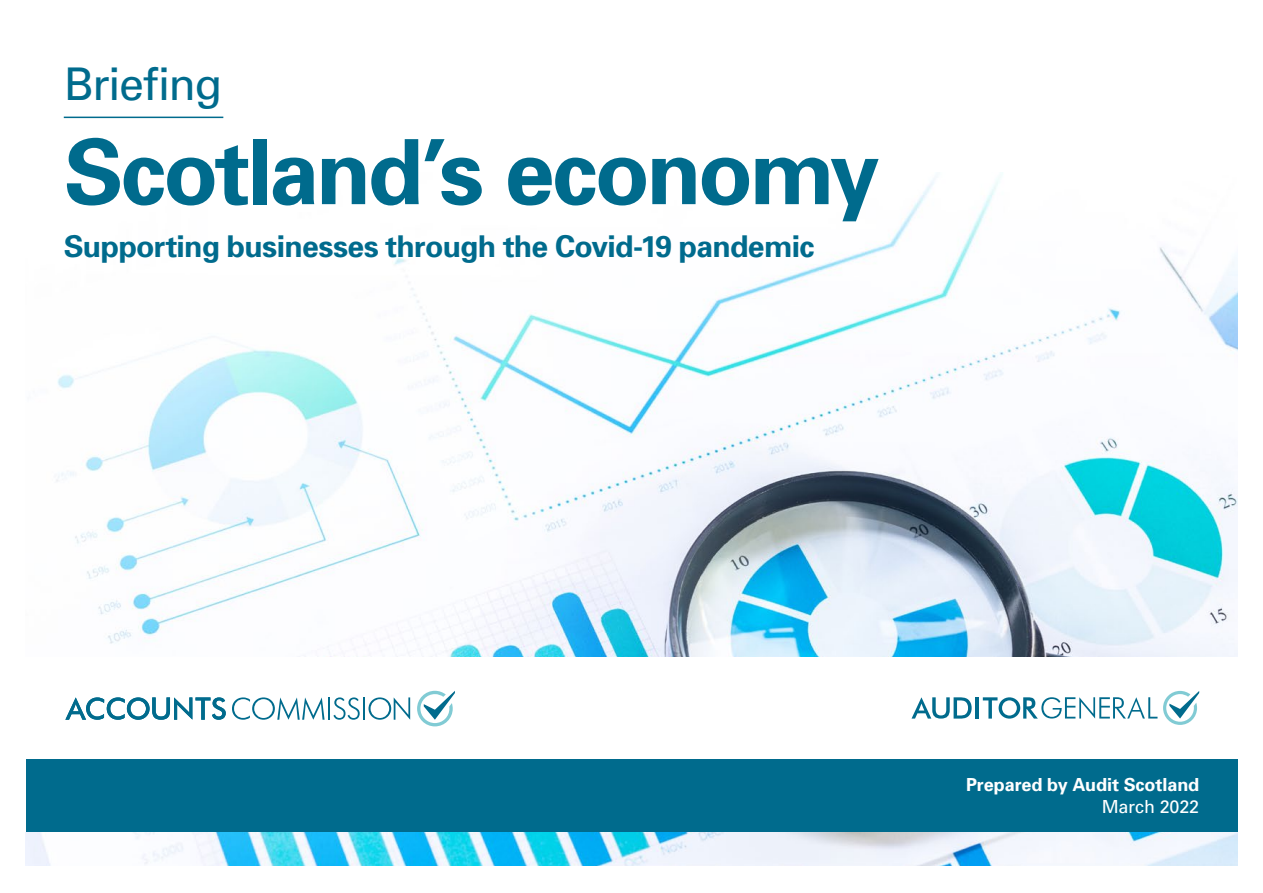
<style>
.page{position:relative;width:1263px;height:893px;background:#fff}
.page>*{position:absolute;margin:0;border:0;box-sizing:border-box;transform-origin:0 0}
.t1{font:700 90px "Univers";letter-spacing:-.035em;color:#006b8d}
.t2{font:45px "Univers";letter-spacing:-.03em;color:#006b8d}
.t3{font:700 30px "Univers";letter-spacing:-.025em;color:#006b8d}
.t4{font:700 18px "Univers";letter-spacing:-.005em;color:#fff}
.AS-V05-Publish_date{font:18px "Univers";letter-spacing:-.01em;color:#fff}
</style>
<div class="page">
<img style="left:26px;top:173px;width:1211px;height:692px">
<div style="left:0;top:657px;width:1263px;height:174px;background:#fff"></div>
<div style="left:26px;top:759px;width:1211px;height:72px;background:#006b8d"></div>
<hr style="left:64px;top:117px;width:159px;height:1px;background:#006b8d">
<svg style="left:417px;top:691px;width:38px;height:35px"></svg>
<svg style="left:65px;top:697px;width:161px;height:23px"></svg>
<svg style="left:232px;top:697px;width:93px;height:23px"></svg>
<hr style="left:328px;top:697px;width:2px;height:23px;background:#006b8d">
<hr style="left:363px;top:697px;width:2px;height:23px;background:#006b8d">
<svg style="left:333px;top:697px;width:27px;height:23px"></svg>
<svg style="left:368px;top:697px;width:42px;height:23px"></svg>
<svg style="left:1163px;top:691px;width:36px;height:34px"></svg>
<svg style="left:983px;top:697px;width:174px;height:22px"></svg>
<svg style="left:911px;top:697px;width:61px;height:22px"></svg>
<hr style="left:975px;top:697px;width:4px;height:22px;background:#006b8d">
<p class="t2" style="left:64px;top:57px;width:160px">Briefing</p>
<p class="t1" style="left:64px;top:118px;width:817px">Scotland’s economy</p>
<p class="t3" style="left:64px;top:228px;width:752px">Supporting businesses through the Covid-19 pandemic</p>
<p class="t4" style="left:966px;top:774px;width:235px">Prepared by Audit Scotland</p>
<p class="AS-V05-Publish_date" style="left:1102px;top:796px;width:99px">March 2022</p>
<p class="AS-V05-Publish_date" style="left:1120px;top:796px;width:38px">May</p>
<p class="AS-V05-Publish_date" style="left:1180px;top:796px;width:21px">19</p>
</div>
